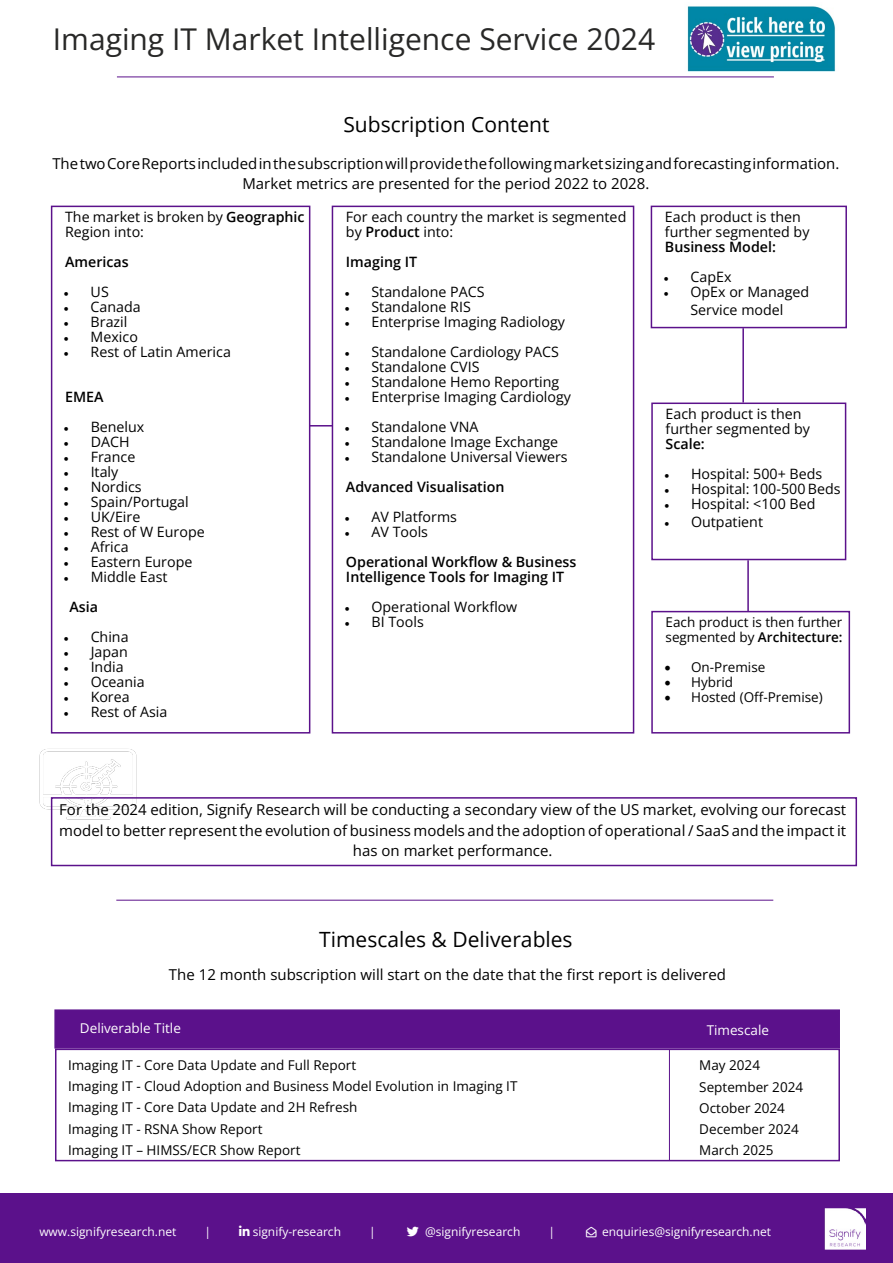
<style>
.page{position:relative;width:893px;height:1263px;background:#fff}
.page>*{position:absolute;margin:0;border:0;box-sizing:border-box;transform-origin:0 0}
.t1{font:300 30px "Open Sans";color:#282827}
.t2{font:21px "Open Sans";color:#000}
.t3{font:300 15px/20.2px "Open Sans";color:#000;text-align:center}
.t4{font:300 14.25px/15px "Open Sans";color:#000}
.t5{font:600 14.25px/30px "Open Sans";color:#000}
.t6{font:300 13.5px/21px "Open Sans";color:#000}
.t7{font:700 13.5px "Open Sans";color:#fff}
.t8{font:300 12px "Open Sans";color:#fff}
.s1{font-weight:600}
.s2{font-weight:700}
.s3{font-family:"Minion Pro";font-weight:400}
.s4{font-weight:300}
.s5{font-family:"Minion Pro";font-weight:400;font-size:18px}
</style>
<div class="page">
<div style="left:0;top:1194px;width:893px;height:69px;background:#5b118b"></div>
<hr style="left:117px;top:77px;width:657px;height:1px;background:#5b118b">
<img style="left:825px;top:1209px;width:40px;height:40px">
<img style="left:687px;top:6px;width:149px;height:66px">
<img style="left:39px;top:748px;width:98px;height:78px">
<div style="left:55px;top:1048px;width:785px;height:113px;border:2px solid #5b118b"></div>
<hr style="left:116px;top:900px;width:657px;height:1px;background:#5b118b">
<div style="left:54px;top:1009px;width:786px;height:39px;background:#5b118b;border:2px solid #5b118b"></div>
<hr style="left:669px;top:1049px;width:1px;height:111px;background:#5b118b">
<div style="left:51px;top:797px;width:806px;height:69px;border:2px solid #5b118b"></div>
<svg style="left:50px;top:205px;width:261px;height:529px"></svg>
<svg style="left:331px;top:205px;width:304px;height:529px"></svg>
<div style="left:651px;top:206px;width:196px;height:122px;border:2px solid #5b118b"></div>
<div style="left:651px;top:611px;width:199px;height:122px;border:2px solid #5b118b"></div>
<div style="left:651px;top:402px;width:195px;height:158px;border:2px solid #5b118b"></div>
<hr style="left:742px;top:328px;width:2px;height:74px;background:#5b118b">
<svg style="left:309px;top:425px;width:24px;height:1px"></svg>
<hr style="left:747px;top:560px;width:2px;height:51px;background:#5b118b">
<h1 class="t1" style="left:53px;top:18px;width:604px">Imaging IT Market Intelligence Service 2024</h1>
<h2 class="t2" style="left:343px;top:110px;width:208px">Subscription Content</h2>
<p class="t3" style="left:52px;top:153px;width:788px">The two Core Reports included in the subscription will provide the following market sizing and forecasting information.<br>Market metrics are presented for the period 2022 to 2028.</p>
<p class="t4" style="left:65px;top:209px;width:241px">The market is broken by <span class="s1">Geographic<br></span><span class="s2">Region</span> into:</p>
<p class="t5" style="left:65px;top:247px;width:65px">Americas</p>
<p class="t4" style="left:64px;top:284px;width:47px"><span class="s3">•</span> US</p>
<p class="t4" style="left:64px;top:299px;width:79px"><span class="s3">•</span> Canada</p>
<p class="t4" style="left:64px;top:314px;width:65px"><span class="s3">•</span> Brazil</p>
<p class="t4" style="left:64px;top:329px;width:76px"><span class="s3">•</span> Mexico</p>
<p class="t4" style="left:64px;top:344px;width:169px"><span class="s3">•</span> Rest of Latin America</p>
<p class="t5" style="left:65px;top:382px;width:40px">EMEA</p>
<p class="t4" style="left:64px;top:419px;width:82px"><span class="s3">•</span> Benelux</p>
<p class="t4" style="left:64px;top:434px;width:67px"><span class="s3">•</span> DACH</p>
<p class="t4" style="left:64px;top:449px;width:73px"><span class="s3">•</span> France</p>
<p class="t4" style="left:64px;top:464px;width:56px"><span class="s3">•</span> Italy</p>
<p class="t4" style="left:64px;top:479px;width:80px"><span class="s3">•</span> Nordics</p>
<p class="t4" style="left:64px;top:494px;width:127px"><span class="s3">•</span> Spain/Portugal</p>
<p class="t4" style="left:64px;top:509px;width:78px"><span class="s3">•</span> UK/Eire</p>
<p class="t4" style="left:64px;top:524px;width:143px"><span class="s3">•</span> Rest of W Europe</p>
<p class="t4" style="left:64px;top:539px;width:66px"><span class="s3">•</span> Africa</p>
<p class="t4" style="left:64px;top:554px;width:130px"><span class="s3">•</span> Eastern Europe</p>
<p class="t4" style="left:69px;top:562px;width:100px;line-height:30px;text-indent:-6px"><span class="s3">•</span> Middle East<br><span class="s1">Asia</span></p>
<p class="t4" style="left:64px;top:629px;width:66px"><span class="s3">•</span> China</p>
<p class="t4" style="left:64px;top:644px;width:66px"><span class="s3">•</span> Japan</p>
<p class="t4" style="left:64px;top:659px;width:61px"><span class="s3">•</span> India</p>
<p class="t4" style="left:64px;top:674px;width:83px"><span class="s3">•</span> Oceania</p>
<p class="t4" style="left:64px;top:689px;width:68px"><span class="s3">•</span> Korea</p>
<p class="t4" style="left:64px;top:704px;width:105px"><span class="s3">•</span> Rest of Asia</p>
<p class="t4" style="left:346px;top:209px;width:282px">For each country the market is segmented by <span class="s1">Product</span> into:</p>
<p class="t5" style="left:346px;top:247px;width:73px">Imaging IT</p>
<p class="t4" style="left:344px;top:284px;width:142px"><span class="s3">•</span> Standalone PACS</p>
<p class="t4" style="left:344px;top:299px;width:128px"><span class="s3">•</span> Standalone RIS</p>
<p class="t4" style="left:344px;top:314px;width:222px"><span class="s3">•</span> Enterprise Imaging Radiology</p>
<p class="t4" style="left:344px;top:344px;width:216px"><span class="s3">•</span> Standalone Cardiology PACS</p>
<p class="t4" style="left:344px;top:359px;width:137px"><span class="s3">•</span> Standalone CVIS</p>
<p class="t4" style="left:344px;top:374px;width:216px"><span class="s3">•</span> Standalone Hemo Reporting</p>
<p class="t4" style="left:344px;top:389px;width:228px"><span class="s3">•</span> Enterprise Imaging Cardiology</p>
<p class="t4" style="left:344px;top:419px;width:136px"><span class="s3">•</span> Standalone VNA</p>
<p class="t4" style="left:344px;top:434px;width:215px"><span class="s3">•</span> Standalone Image Exchange</p>
<p class="t4" style="left:344px;top:442px;width:225px;line-height:30px"><span class="s3">•</span> Standalone Universal Viewers<br><span class="s1">Advanced Visualisation</span></p>
<p class="t4" style="left:344px;top:509px;width:114px"><span class="s3">•</span> AV Platforms</p>
<p class="t5" style="left:344px;top:517px;width:233px"><span class="s3">•</span> <span class="s4">AV Tools<br></span>Operational Workflow &amp; Business</p>
<p class="t5" style="left:346px;top:562px;width:220px">Intelligence Tools for Imaging IT</p>
<p class="t4" style="left:344px;top:599px;width:174px"><span class="s3">•</span> Operational Workflow</p>
<p class="t4" style="left:344px;top:614px;width:81px"><span class="s3">•</span> BI Tools</p>
<p class="t4" style="left:665px;top:209px;width:146px">Each product is then further segmented by</p>
<p class="t5" style="left:665px;top:232px;width:113px">Business Model:</p>
<p class="t4" style="left:663px;top:269px;width:70px"><span class="s3">•</span> CapEx</p>
<p class="t4" style="left:663px;top:283px;width:147px;line-height:17.4px;text-align:center"><span class="s3">•</span> OpEx or Managed<br>Service model</p>
<p class="t4" style="left:666px;top:406px;width:146px">Each product is then further segmented by</p>
<p class="t5" style="left:666px;top:429px;width:41px">Scale:</p>
<p class="t4" style="left:664px;top:466px;width:160px"><span class="s3">•</span> Hospital: 500+ Beds</p>
<p class="t4" style="left:664px;top:481px;width:178px"><span class="s3">•</span> Hospital: 100-500 Beds</p>
<p class="t4" style="left:664px;top:496px;width:153px"><span class="s3">•</span> Hospital: &lt;100 Bed</p>
<p class="t4" style="left:664px;top:514px;width:101px"><span class="s3">•</span> Outpatient</p>
<p class="t6" style="left:666px;top:614px;width:179px;line-height:15px">Each product is then further segmented by <span class="s1">Architecture:</span></p>
<p class="t6" style="left:664px;top:656px;width:103px"><span class="s5">•</span> On-Premise</p>
<p class="t6" style="left:664px;top:671px;width:71px"><span class="s5">•</span> Hybrid</p>
<p class="t6" style="left:664px;top:686px;width:160px"><span class="s5">•</span> Hosted (Off-Premise)</p>
<p class="t3" style="left:59px;top:799px;width:788px">For the 2024 edition, Signify Research will be conducting a secondary view of the US market, evolving our forecast model to better represent the evolution of business models and the adoption of operational / SaaS and the impact it has on market performance.</p>
<h2 class="t2" style="left:319px;top:925px;width:255px">Timescales &amp; Deliverables</h2>
<p class="t3" style="left:169px;top:963px;width:559px">The 12 month subscription will start on the date that the first report is delivered</p>
<p class="t7" style="left:80px;top:1019px;width:102px">Deliverable Title</p>
<p class="t6" style="left:68px;top:1055px;width:451px">Imaging IT - Core Data Update and Full Report<br>Imaging IT - Cloud Adoption and Business Model Evolution in Imaging IT Imaging IT - Core Data Update and 2H Refresh<br>Imaging IT - RSNA Show Report<br>Imaging IT – HIMSS/ECR Show Report</p>
<p class="t7" style="left:707px;top:1020px;width:64px">Timescale</p>
<p class="t6" style="left:699px;top:1055px;width:105px">May 2024<br>September 2024<br>October 2024<br>December 2024<br>March 2025</p>
<p class="t8" style="left:39px;top:1224px;width:139px">www.signifyresearch.net</p>
<p class="t8" style="left:204px;top:1224px;width:8px">|</p>
<p class="t8" style="left:253px;top:1224px;width:90px">signify-research</p>
<p class="t8" style="left:369px;top:1224px;width:8px">|</p>
<p class="t8" style="left:425px;top:1224px;width:97px">@signifyresearch</p>
<p class="t8" style="left:548px;top:1224px;width:8px">|</p>
<p class="t8" style="left:602px;top:1224px;width:170px">enquiries@signifyresearch.net</p>
</div>
